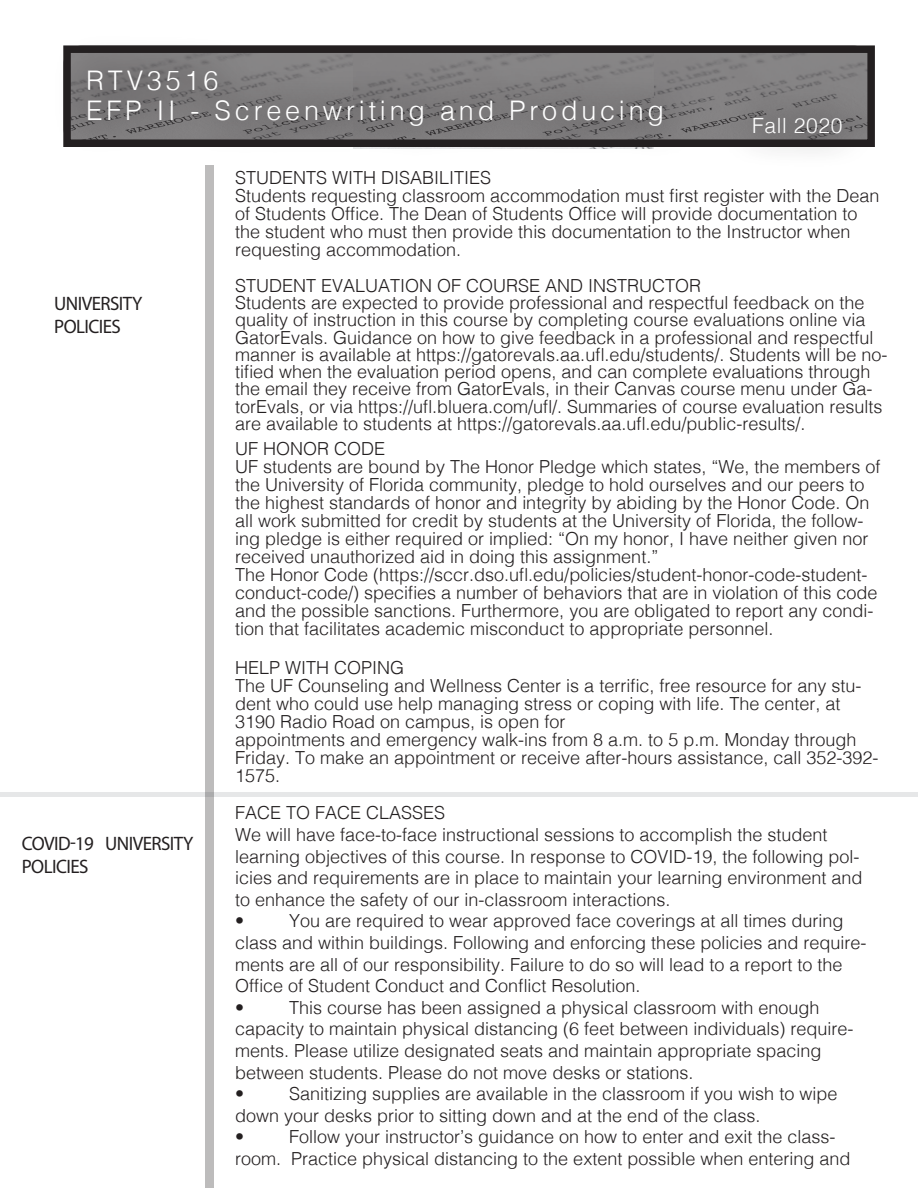
<style>
.page{position:relative;width:918px;height:1188px;background:#fff}
.page>*{position:absolute;margin:0;border:0;box-sizing:border-box;transform-origin:0 0}
.t1{font:300 27px "Helvetica";letter-spacing:.14em;color:#fff}
.t2{font:300 21px "Helvetica";letter-spacing:.03em;color:#fff}
.t3{font:19.5px "Myriad Pro";letter-spacing:-.03em;color:#231f20}
.t4{font:300 18px/18px "Helvetica";color:#231f20}
</style>
<div class="page">
<hr style="left:0;top:792px;width:918px;height:4px;background:#e6e7e8">
<div style="left:205px;top:166px;width:9px;height:1022px;background:#bdbcbc"></div>
<svg style="left:64px;top:46px;width:807px;height:100px;fill:#858384"></svg>
<div style="left:719px;top:82px;width:157px;height:87px;background:#231f20;opacity:.59"></div>
<div style="left:52px;top:34px;width:645px;height:126px;background:#231f20;opacity:.59"></div>
<div style="left:63px;top:45px;width:812px;height:102px;border:8px solid #231f20"></div>
<p class="t1" style="left:86px;top:57px;width:134px">RTV3516</p>
<p class="t1" style="left:86px;top:87px;width:579px">EFP II - Screenwriting and Producing</p>
<p class="t2" style="left:752px;top:107px;width:92px">Fall 2020</p>
<p class="t3" style="left:54px;top:291px;width:90px">UNIVERSITY</p>
<p class="t3" style="left:54px;top:315px;width:68px">POLICIES</p>
<p class="t3" style="left:22px;top:831px;width:173px">COVID-19 UNIVERSITY</p>
<p class="t3" style="left:22px;top:855px;width:68px">POLICIES</p>
<p class="t4" style="left:235px;top:167px;width:258px">STUDENTS WITH DISABILITIES</p>
<p class="t4" style="left:235px;top:185px;width:646px">Students requesting classroom accommodation must first register with the Dean of Students Office. The Dean of Students Office will provide documentation to the student who must then provide this documentation to the Instructor when requesting accommodation.</p>
<p class="t4" style="left:235px;top:275px;width:468px">STUDENT EVALUATION OF COURSE AND INSTRUCTOR</p>
<p class="t4" style="left:235px;top:293px;width:654px;line-height:17.2px">Students are expected to provide professional and respectful feedback on the quality of instruction in this course by completing course evaluations online via GatorEvals. Guidance on how to give feedback in a professional and respectful manner is available at https://gatorevals.aa.ufl.edu/students/. Students will be no&shy;tified when the evaluation period opens, and can complete evaluations through the email they receive from GatorEvals, in their Canvas course menu under Ga&shy;torEvals, or via https://ufl.bluera.com/ufl/. Summaries of course evaluation results are available to students at https://gatorevals.aa.ufl.edu/public-results/.</p>
<p class="t4" style="left:235px;top:439px;width:152px">UF HONOR CODE</p>
<p class="t4" style="left:235px;top:457px;width:647px">UF students are bound by The Honor Pledge which states, “We, the members of the University of Florida community, pledge to hold ourselves and our peers to the highest standards of honor and integrity by abiding by the Honor Code. On all work submitted for credit by students at the University of Florida, the follow&shy;ing pledge is either required or implied: “On my honor, I have neither given nor received unauthorized aid in doing this assignment.”</p>
<p class="t4" style="left:235px;top:565px;width:644px">The Honor Code (https://sccr.dso.ufl.edu/policies/student-honor-code-student&shy;conduct-code/) specifies a number of behaviors that are in violation of this code and the possible sanctions. Furthermore, you are obligated to report any condi&shy;tion that facilitates academic misconduct to appropriate personnel.</p>
<p class="t4" style="left:235px;top:658px;width:171px">HELP WITH COPING</p>
<p class="t4" style="left:235px;top:676px;width:628px">The UF Counseling and Wellness Center is a terrific, free resource for any stu&shy;dent who could use help managing stress or coping with life. The center, at<br>3190 Radio Road on campus, is open for</p>
<p class="t4" style="left:235px;top:730px;width:645px">appointments and emergency walk-ins from 8 a.m. to 5 p.m. Monday through<br>Friday. To make an appointment or receive after-hours assistance, call 352-392-<br>1575.</p>
<p class="t4" style="left:235px;top:803px;width:212px">FACE TO FACE CLASSES</p>
<p class="t4" style="left:235px;top:822px;width:629px;line-height:21.6px">We will have face-to-face instructional sessions to accomplish the student learning objectives of this course. In response to COVID-19, the following pol&shy;icies and requirements are in place to maintain your learning environment and to enhance the safety of our in-classroom interactions.</p>
<p class="t4" style="left:235px;top:911px;width:10px">•</p>
<p class="t4" style="left:235px;top:909px;width:633px;line-height:21.6px;text-indent:54px">You are required to wear approved face coverings at all times during class and within buildings. Following and enforcing these policies and require&shy;ments are all of our responsibility. Failure to do so will lead to a report to the Office of Student Conduct and Conflict Resolution.</p>
<p class="t4" style="left:235px;top:997px;width:10px">•</p>
<p class="t4" style="left:235px;top:995px;width:620px;line-height:21.6px;text-indent:54px">This course has been assigned a physical classroom with enough capacity to maintain physical distancing (6 feet between individuals) require&shy;ments. Please utilize designated seats and maintain appropriate spacing between students. Please do not move desks or stations.</p>
<p class="t4" style="left:235px;top:1083px;width:10px">•</p>
<p class="t4" style="left:235px;top:1082px;width:604px;line-height:21.6px;text-indent:54px">Sanitizing supplies are available in the classroom if you wish to wipe down your desks prior to sitting down and at the end of the class.</p>
<p class="t4" style="left:235px;top:1127px;width:10px">•</p>
<p class="t4" style="left:235px;top:1125px;width:617px;line-height:21.6px;text-indent:54px">Follow your instructor’s guidance on how to enter and exit the class&shy;room. Practice physical distancing to the extent possible when entering and</p>
</div>
